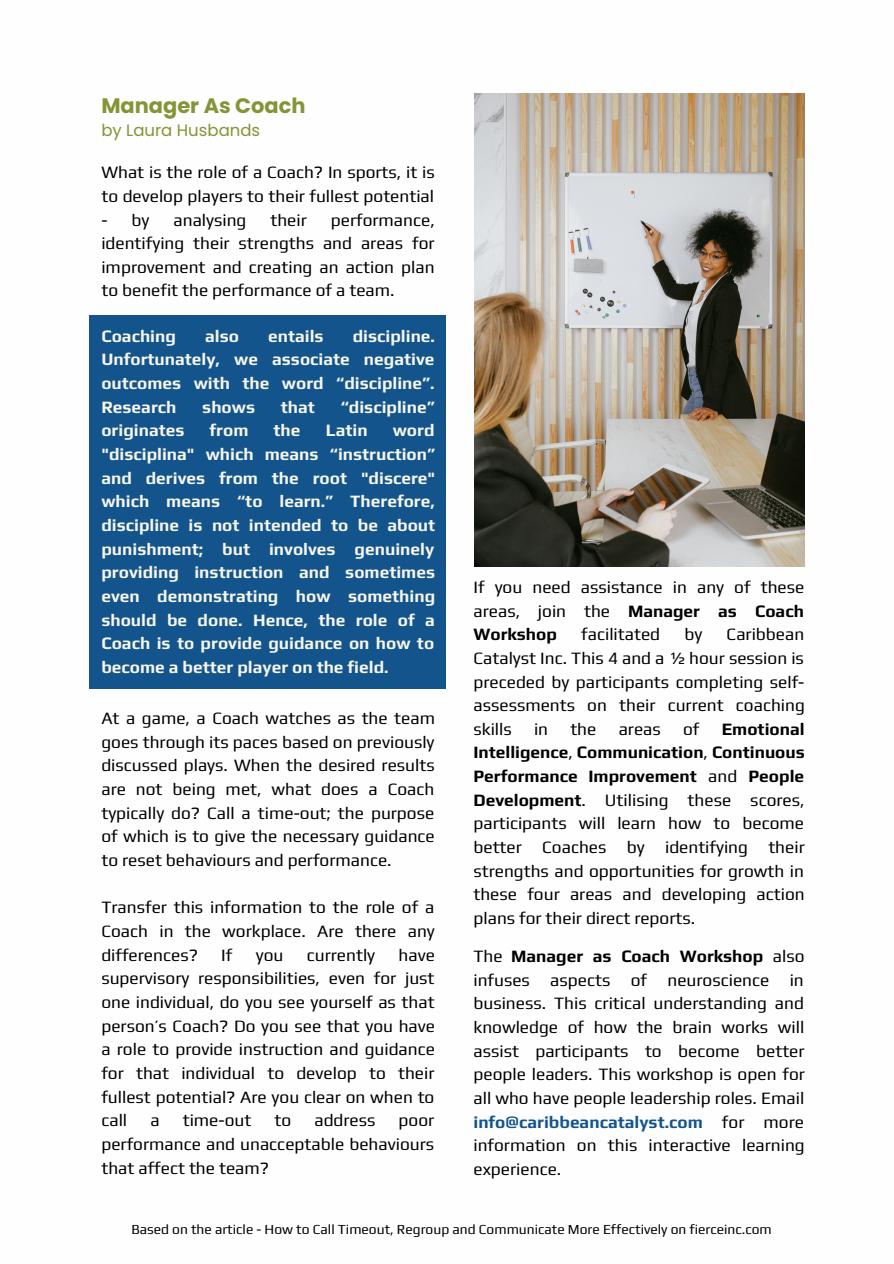
<style>
.page{position:relative;width:894px;height:1264px;background:#fff}
.page>*{position:absolute;margin:0;border:0;box-sizing:border-box;transform-origin:0 0}
.t1{font:700 20.85px "Poppins";color:#849436}
.t2{font:17.25px/23.7px "Play";color:#000;text-align:justify}
.t3{font:700 17.25px/23.7px "Play";color:#f6f6e9;text-align:justify}
.t4{font:16.5px "Poppins";color:#849436}
.t5{font:13.8px "Play";color:#000}
.s1{font-weight:700}
.s2{font-weight:700;color:#13548d}
</style>
<div class="page">
<div style="left:89px;top:315px;width:356px;height:373px;background:#13548d"></div>
<img style="left:474px;top:94px;width:330px;height:473px">
<p class="t1" style="left:101px;top:91px;width:205px">Manager As Coach</p>
<p class="t4" style="left:101px;top:119px;width:160px">by Laura Husbands</p>
<p class="t2" style="left:101px;top:160px;width:335px">What is the role of a Coach? In sports, it is to develop players to their fullest potential</p>
<p class="t2" style="left:101px;top:207px;width:50px">- by</p>
<p class="t2" style="left:173px;top:207px;width:74px">analysing</p>
<p class="t2" style="left:270px;top:207px;width:38px">their</p>
<p class="t2" style="left:101px;top:207px;width:335px;text-indent:229px">performance, identifying their strengths and areas for improvement and creating an action plan to benefit the performance of a team.</p>
<p class="t3" style="left:101px;top:324px;width:335px;text-indent:251px">discipline.<br>Unfortunately, we associate negative outcomes with the word “discipline”.<br>Research</p>
<p class="t3" style="left:101px;top:324px;width:76px">Coaching</p>
<p class="t3" style="left:205px;top:324px;width:35px">also</p>
<p class="t3" style="left:268px;top:324px;width:57px">entails</p>
<p class="t3" style="left:202px;top:395px;width:54px">shows</p>
<p class="t3" style="left:281px;top:395px;width:36px">that</p>
<p class="t3" style="left:340px;top:395px;width:96px">“discipline”</p>
<p class="t3" style="left:101px;top:418px;width:85px">originates</p>
<p class="t3" style="left:209px;top:418px;width:40px">from</p>
<p class="t3" style="left:273px;top:418px;width:28px">the</p>
<p class="t3" style="left:325px;top:418px;width:43px">Latin</p>
<p class="t3" style="left:101px;top:418px;width:335px;text-indent:291px">word "disciplina" which means “instruction” and derives from the root "discere" which means “to learn.” Therefore, discipline is not intended to be about punishment; but involves genuinely providing instruction and sometimes even demonstrating how something should be done. Hence, the role of a Coach is to provide guidance on how to become a better player on the field.</p>
<p class="t2" style="left:101px;top:706px;width:335px">At a game, a Coach watches as the team goes through its paces based on previously discussed plays. When the desired results are not being met, what does a Coach typically do? Call a time-out; the purpose of which is to give the necessary guidance to reset behaviours and performance.</p>
<p class="t2" style="left:101px;top:895px;width:335px">Transfer this information to the role of a Coach in the workplace. Are there any differences?</p>
<p class="t2" style="left:221px;top:942px;width:13px">If</p>
<p class="t2" style="left:256px;top:942px;width:29px">you</p>
<p class="t2" style="left:307px;top:942px;width:70px">currently</p>
<p class="t2" style="left:101px;top:942px;width:335px;text-indent:297px">have supervisory responsibilities, even for just one individual, do you see yourself as that person’s Coach? Do you see that you have a role to provide instruction and guidance for that individual to develop to their fullest potential? Are you clear on when to call</p>
<p class="t2" style="left:150px;top:1108px;width:11px">a</p>
<p class="t2" style="left:183px;top:1108px;width:70px">time-out</p>
<p class="t2" style="left:274px;top:1108px;width:18px">to</p>
<p class="t2" style="left:314px;top:1108px;width:62px">address</p>
<p class="t2" style="left:101px;top:1108px;width:334px;text-indent:297px">poor performance and unacceptable behaviours that affect the team?</p>
<p class="t2" style="left:473px;top:575px;width:332px">If you need assistance in any of these areas, join the <span class="s1">Manager as Coach Workshop</span></p>
<p class="t2" style="left:581px;top:622px;width:80px">facilitated</p>
<p class="t2" style="left:684px;top:622px;width:19px">by</p>
<p class="t2" style="left:473px;top:622px;width:333px;text-indent:253px">Caribbean Catalyst Inc. This 4 and a ½ hour session is preceded by participants completing self&shy;assessments on their current coaching skills</p>
<p class="t2" style="left:534px;top:716px;width:16px">in</p>
<p class="t2" style="left:570px;top:716px;width:28px">the</p>
<p class="t2" style="left:618px;top:716px;width:44px">areas</p>
<p class="t2" style="left:683px;top:716px;width:18px">of</p>
<p class="t2" style="left:473px;top:716px;width:333px;text-indent:248px"><span class="s1">Emotional Intelligence</span>, <span class="s1">Communication</span>, <span class="s1">Continuous Performance Improvement</span> and <span class="s1">People Development</span>. Utilising these scores, participants will learn how to become better Coaches by identifying their strengths and opportunities for growth in these four areas and developing action plans for their direct reports.</p>
<p class="t2" style="left:473px;top:944px;width:333px">The <span class="s1">Manager as Coach Workshop</span> also infuses aspects of neuroscience in business. This critical understanding and knowledge of how the brain works will assist participants to become better people leaders. This workshop is open for all who have people leadership roles. Email <span class="s2">info@caribbeancatalyst.com</span> for more information on this interactive learning experience.</p>
<p class="t5" style="left:131px;top:1220px;width:641px">Based on the article - How to Call Timeout, Regroup and Communicate More Effectively on fierceinc.com</p>
</div>
